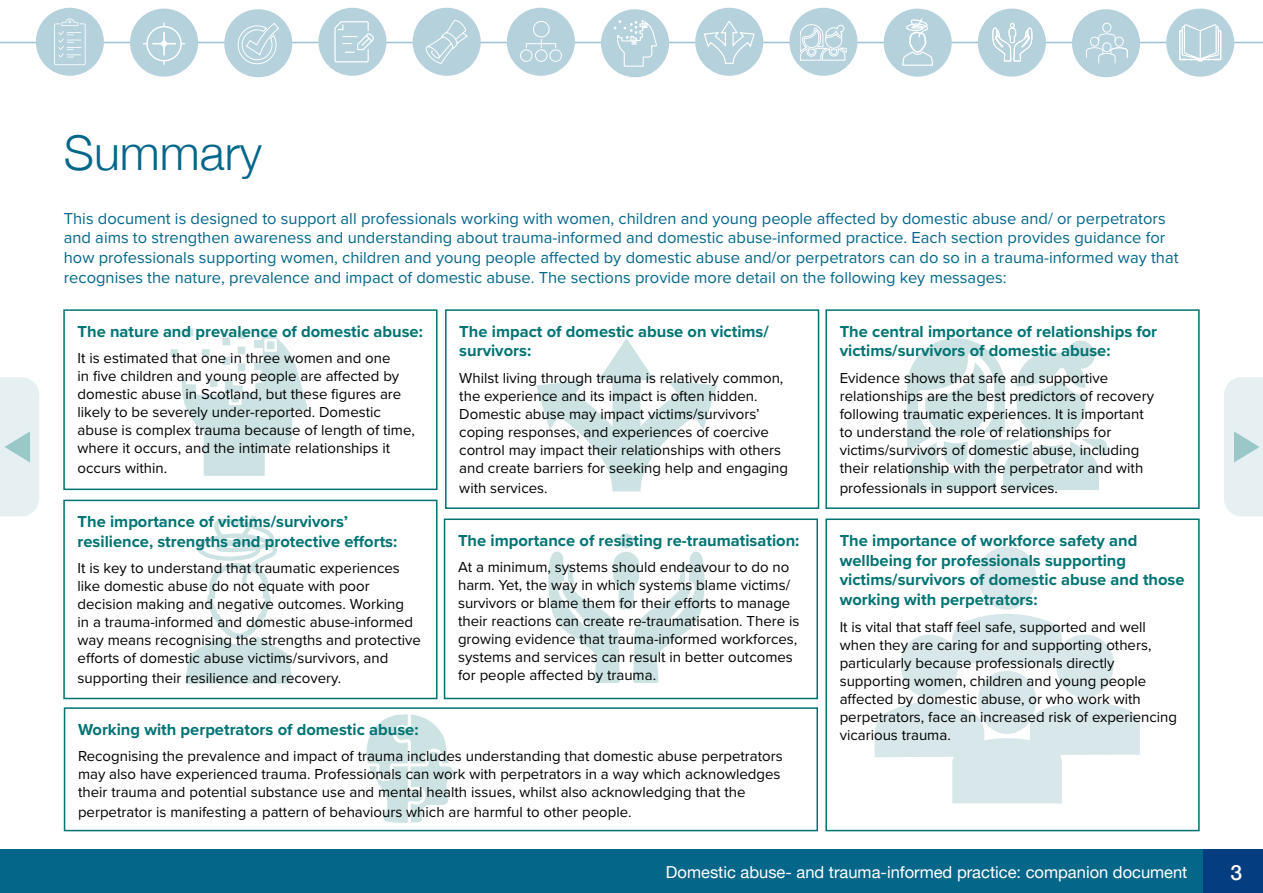
<style>
.page{position:relative;width:1263px;height:893px;background:#fff}
.page>*{position:absolute;margin:0;border:0;box-sizing:border-box;transform-origin:0 0}
.t1{font:300 48px "Helvetica Neue";color:#04678a}
.t2{font:500 21px "Helvetica Neue";color:#fff}
.standfirst{font:16.5px/19.8px "Proxima Nova";color:#04678a}
.summary_heading{font:700 16.5px/19.8px "Proxima Nova";color:#027373}
.t3{font:16.5px "Helvetica Neue";color:#fff}
.body_text{font:15px/18px "Proxima Nova";color:#000}
</style>
<div class="page">
<div style="left:0;top:849px;width:1203px;height:44px;background:#04678a"></div>
<div style="left:1203px;top:849px;width:60px;height:44px;background:#043e80"></div>
<hr style="left:0;top:42px;width:1263px;height:1px;background:#9bc2d0">
<div style="left:186px;top:328px;width:7px;height:8px;background:#e2efef"></div>
<svg style="left:181px;top:329px;width:127px;height:147px"></svg>
<div style="left:231px;top:395px;width:8px;height:7px;background:#cde3e3"></div>
<div style="left:170px;top:349px;width:8px;height:8px;background:#cde3e3"></div>
<div style="left:63px;top:309px;width:374px;height:181px;border:2px solid #027373"></div>
<svg style="left:536px;top:338px;width:181px;height:153px"></svg>
<div style="left:445px;top:309px;width:374px;height:200px;border:2px solid #027373"></div>
<svg style="left:907px;top:338px;width:200px;height:152px"></svg>
<div style="left:825px;top:309px;width:375px;height:200px;border:2px solid #027373"></div>
<svg style="left:185px;top:515px;width:108px;height:169px"></svg>
<div style="left:63px;top:500px;width:374px;height:199px;border:2px solid #027373"></div>
<div style="left:618px;top:533px;width:16px;height:16px;background:#cde3e3;border-radius:50%"></div>
<div style="left:618px;top:533px;width:16px;height:16px;border:1px solid #fff;border-radius:50%"></div>
<svg style="left:548px;top:551px;width:157px;height:132px"></svg>
<div style="left:444px;top:518px;width:374px;height:181px;border:2px solid #027373"></div>
<div style="left:980px;top:549px;width:54px;height:58px;background:#d8e7e9;border-radius:26px"></div>
<div style="left:978px;top:546px;width:58px;height:64px;border:4px solid #3a868f;border-radius:26px"></div>
<svg style="left:950px;top:614px;width:114px;height:53px"></svg>
<div style="left:903px;top:637px;width:53px;height:58px;background:#d8e7e9;border-radius:26px"></div>
<div style="left:900px;top:634px;width:58px;height:64px;border:4px solid #3a868f;border-radius:26px"></div>
<div style="left:1058px;top:637px;width:53px;height:58px;background:#d8e7e9;border-radius:26px"></div>
<div style="left:1056px;top:634px;width:58px;height:64px;border:4px solid #3a868f;border-radius:26px"></div>
<svg style="left:874px;top:702px;width:266px;height:102px"></svg>
<div style="left:980px;top:673px;width:54px;height:59px;background:#d8e7e9;border-radius:26px"></div>
<div style="left:978px;top:671px;width:58px;height:63px;border:4px solid #3a868f;border-radius:26px"></div>
<div style="left:825px;top:518px;width:375px;height:313px;border:2px solid #027373"></div>
<svg style="left:366px;top:714px;width:88px;height:109px"></svg>
<div style="left:64px;top:707px;width:754px;height:124px;border:2px solid #027373"></div>
<svg style="left:1224px;top:377px;width:39px;height:139px;background:#e1edf0"></svg>
<svg style="left:0;top:377px;width:39px;height:139px;background:#e1edf0"></svg>
<div style="left:130px;top:9px;width:68px;height:68px;background:#b4d1dc;border-radius:50%"></div>
<svg style="left:143px;top:22px;width:42px;height:43px"></svg>
<div style="left:224px;top:9px;width:68px;height:68px;background:#b4d1dc;border-radius:50%"></div>
<svg style="left:237px;top:22px;width:42px;height:43px"></svg>
<div style="left:318px;top:8px;width:68px;height:68px;background:#b4d1dc;border-radius:50%"></div>
<svg style="left:334px;top:21px;width:40px;height:42px"></svg>
<div style="left:413px;top:8px;width:68px;height:68px;background:#b4d1dc;border-radius:50%"></div>
<svg style="left:425px;top:20px;width:43px;height:44px"></svg>
<div style="left:507px;top:8px;width:68px;height:68px;background:#b4d1dc;border-radius:50%"></div>
<div style="left:533px;top:21px;width:17px;height:16px;border:1px solid #fff;border-radius:50%"></div>
<div style="left:535px;top:49px;width:12px;height:13px;border:1px solid #fff;border-radius:50%"></div>
<div style="left:549px;top:49px;width:13px;height:13px;border:1px solid #fff;border-radius:50%"></div>
<svg style="left:525px;top:39px;width:17px;height:9px"></svg>
<div style="left:541px;top:43px;width:15px;height:5px;border:1px solid #fff"></div>
<div style="left:520px;top:49px;width:12px;height:13px;border:1px solid #fff;border-radius:50%"></div>
<div style="left:601px;top:9px;width:68px;height:68px;background:#b4d1dc;border-radius:50%"></div>
<svg style="left:614px;top:20px;width:42px;height:46px"></svg>
<div style="left:695px;top:8px;width:68px;height:68px;background:#b4d1dc;border-radius:50%"></div>
<svg style="left:704px;top:21px;width:50px;height:42px"></svg>
<div style="left:789px;top:8px;width:68px;height:68px;background:#b4d1dc;border-radius:50%"></div>
<svg style="left:800px;top:25px;width:47px;height:35px"></svg>
<div style="left:884px;top:9px;width:68px;height:68px;background:#b4d1dc;border-radius:50%"></div>
<svg style="left:903px;top:18px;width:29px;height:47px"></svg>
<div style="left:978px;top:9px;width:68px;height:68px;background:#b4d1dc;border-radius:50%"></div>
<svg style="left:992px;top:23px;width:41px;height:39px"></svg>
<div style="left:1072px;top:9px;width:68px;height:68px;background:#b4d1dc;border-radius:50%"></div>
<div style="left:1102px;top:23px;width:9px;height:10px;border:1px solid #fff;border-radius:50%"></div>
<svg style="left:1086px;top:33px;width:42px;height:31px"></svg>
<div style="left:1102px;top:42px;width:9px;height:10px;border:1px solid #fff;border-radius:50%"></div>
<div style="left:1166px;top:9px;width:68px;height:68px;background:#b4d1dc;border-radius:50%"></div>
<svg style="left:1179px;top:24px;width:42px;height:38px"></svg>
<div style="left:36px;top:8px;width:68px;height:68px;background:#b4d1dc;border-radius:50%"></div>
<svg style="left:54px;top:18px;width:32px;height:47px"></svg>
<h2 class="t1" style="left:64px;top:114px;width:200px">Summary</h2>
<p class="standfirst" style="left:64px;top:207px;width:1116px">This document is designed to support all professionals working with women, children and young people affected by domestic abuse and/ or perpetrators and aims to strengthen awareness and understanding about trauma-informed and domestic abuse-informed practice. Each section provides guidance for how professionals supporting women, children and young people affected by domestic abuse and/or perpetrators can do so in a trauma-informed way that recognises the nature, prevalence and impact of domestic abuse. The sections provide more detail on the following key messages:</p>
<h3 class="summary_heading" style="left:78px;top:321px;width:347px">The nature and prevalence of domestic abuse:</h3>
<p class="body_text" style="left:78px;top:348px;width:339px">It is estimated that one in three women and one<br>in five children and young people are affected by domestic abuse in Scotland, but these figures are likely to be severely under-reported. Domestic abuse is complex trauma because of length of time, where it occurs, and the intimate relationships it</p>
<p class="body_text" style="left:78px;top:458px;width:91px">occurs within.</p>
<h3 class="summary_heading" style="left:459px;top:321px;width:311px">The impact of domestic abuse on victims/ survivors:</h3>
<p class="body_text" style="left:459px;top:368px;width:330px">Whilst living through trauma is relatively common, the experience and its impact is often hidden.<br>Domestic abuse may impact victims/survivors’ coping responses, and experiences of coercive control may impact their relationships with others and create barriers for seeking help and engaging</p>
<p class="body_text" style="left:459px;top:478px;width:90px">with services.</p>
<h3 class="summary_heading" style="left:840px;top:321px;width:319px">The central importance of relationships for victims/survivors of domestic abuse:</h3>
<p class="body_text" style="left:840px;top:368px;width:316px">Evidence shows that safe and supportive relationships are the best predictors of recovery following traumatic experiences. It is important to understand the role of relationships for victims/survivors of domestic abuse, including their relationship with the perpetrator and with</p>
<p class="body_text" style="left:840px;top:478px;width:220px">professionals in support services.</p>
<h3 class="summary_heading" style="left:78px;top:511px;width:321px">The importance of victims/survivors’ resilience, strengths and protective efforts:</h3>
<p class="body_text" style="left:78px;top:559px;width:345px">It is key to understand that traumatic experiences like domestic abuse do not equate with poor decision making and negative outcomes. Working<br>in a trauma-informed and domestic abuse-informed way means recognising the strengths and protective efforts of domestic abuse victims/survivors, and</p>
<p class="body_text" style="left:78px;top:668px;width:265px">supporting their resilience and recovery.</p>
<h3 class="summary_heading" style="left:458px;top:530px;width:343px">The importance of resisting re-traumatisation:</h3>
<p class="body_text" style="left:458px;top:558px;width:343px">At a minimum, systems should endeavour to do no harm. Yet, the way in which systems blame victims/ survivors or blame them for their efforts to manage their reactions can create re-traumatisation. There is growing evidence that trauma-informed workforces, systems and services can result in better outcomes for people affected by trauma.</p>
<h3 class="summary_heading" style="left:840px;top:530px;width:346px">The importance of workforce safety and wellbeing for professionals supporting victims/survivors of domestic abuse and those working with perpetrators:</h3>
<p class="body_text" style="left:840px;top:617px;width:339px">It is vital that staff feel safe, supported and well when they are caring for and supporting others, particularly because professionals directly supporting women, children and young people affected by domestic abuse, or who work with perpetrators, face an increased risk of experiencing</p>
<h3 class="summary_heading" style="left:78px;top:719px;width:342px">Working with perpetrators of domestic abuse:</h3>
<p class="body_text" style="left:840px;top:725px;width:113px">vicarious trauma.</p>
<p class="body_text" style="left:78px;top:746px;width:706px">Recognising the prevalence and impact of trauma includes understanding that domestic abuse perpetrators may also have experienced trauma. Professionals can work with perpetrators in a way which acknowledges their trauma and potential substance use and mental health issues, whilst also acknowledging that the</p>
<p class="body_text" style="left:78px;top:802px;width:555px">perpetrator is manifesting a pattern of behaviours which are harmful to other people.</p>
<p class="t3" style="left:666px;top:860px;width:523px">Domestic abuse- and trauma-informed practice: companion document</p>
<h2 class="t2" style="left:1230px;top:856px;width:13px">3</h2>
</div>
